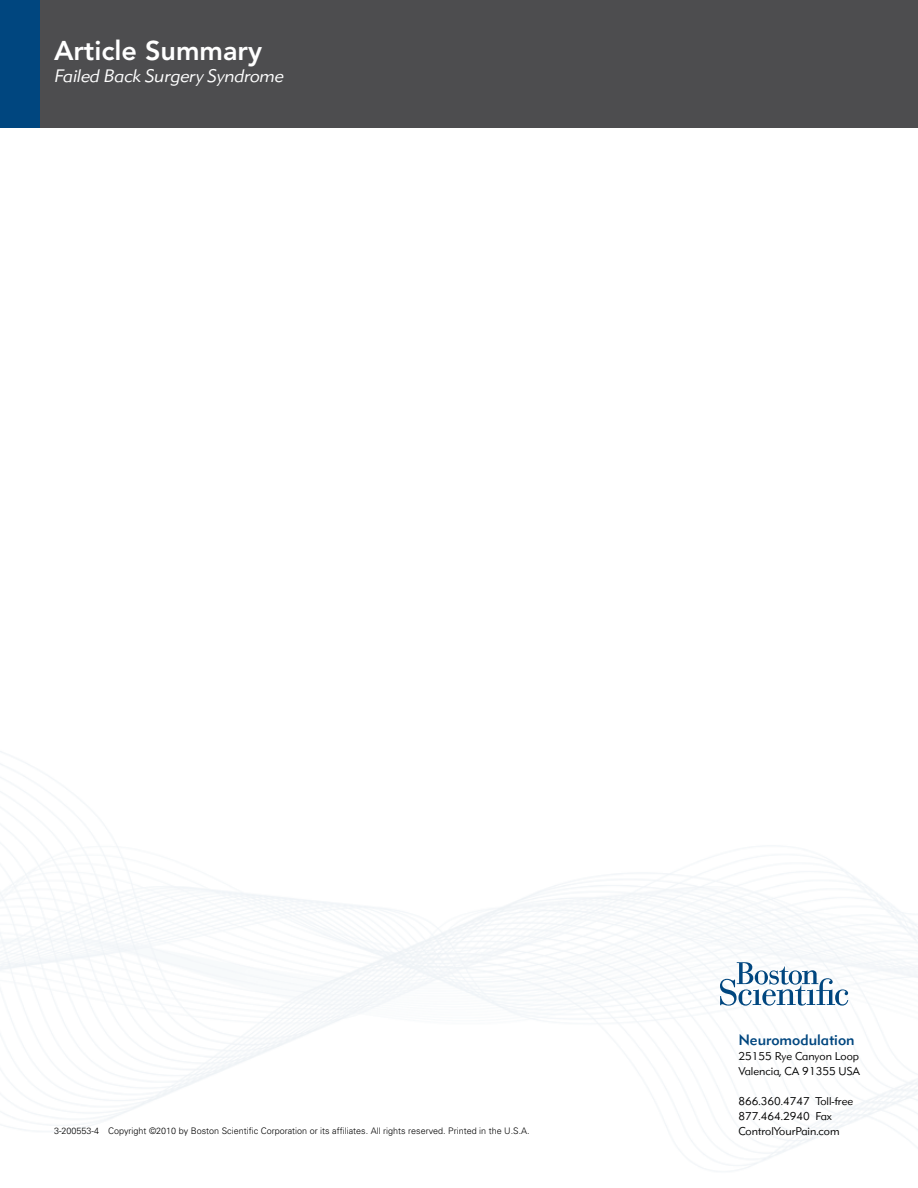
<style>
.page{position:relative;width:918px;height:1188px;background:#fff}
.page>*{position:absolute;margin:0;border:0;box-sizing:border-box;transform-origin:0 0}
.t1{font:800 27px "Avenir";color:#fff}
.t2{font:italic 300 18px "DH Sans";color:#fff}
.t3{font:500 15px "DH Sans";color:#00467f}
.t4{font:300 11.25px/15px "DH Sans";color:#000}
.t5{font:300 9px "Univers";color:#000}
</style>
<div class="page">
<div style="left:0;top:0;width:918px;height:128px;background:#4d4d4f"></div>
<svg style="left:720px;top:962px;width:128px;height:44px"></svg>
<div style="left:0;top:0;width:40px;height:128px;background:#00467f"></div>
<h1 class="t1" style="left:54px;top:35px;width:210px">Article Summary</h1>
<h2 class="t2" style="left:54px;top:64px;width:231px">Failed Back Surgery Syndrome</h2>
<p class="t5" style="left:54px;top:1126px;width:477px">3-200553-4 Copyright ©2010 by Boston Scientific Corporation or its affiliates. All rights reserved. Printed in the U.S.A.</p>
<h3 class="t3" style="left:738px;top:1031px;width:118px">Neuromodulation</h3>
<p class="t4" style="left:738px;top:1049px;width:123px">25155 Rye Canyon Loop<br>Valencia, CA 91355 USA</p>
<p class="t4" style="left:738px;top:1094px;width:116px">866.360.4747 Toll-free<br>877.464.2940 Fax<br>ControlYourPain.com</p>
</div>
